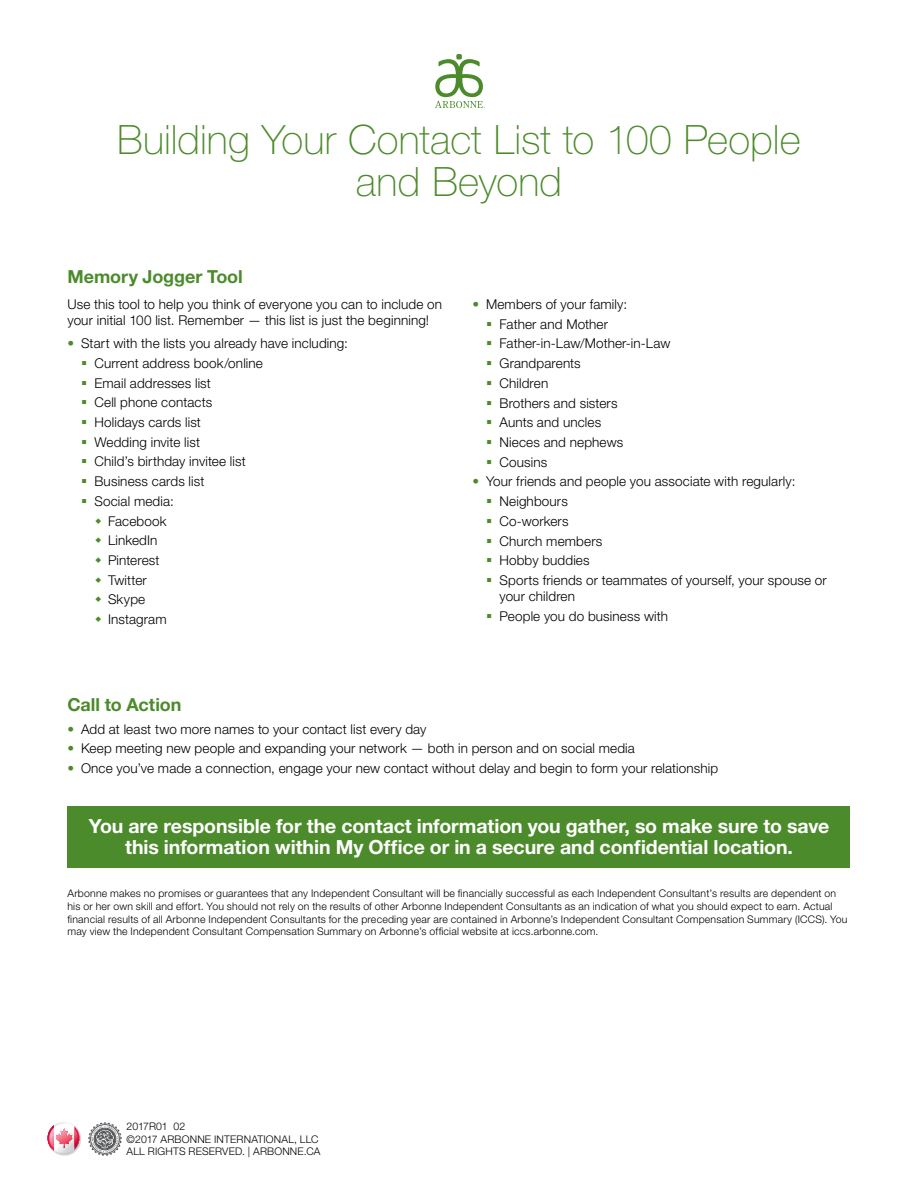
<style>
.page{position:relative;width:918px;height:1188px;background:#fff}
.page>*{position:absolute;margin:0;border:0;box-sizing:border-box;transform-origin:0 0}
.t1{font:100 40.5px/42px "Helvetica Neue LT Pro";color:#4c8b2b;text-align:center}
.t2{font:700 19.5px/21px "Helvetica Neue LT Pro";letter-spacing:-.005em;color:#fff;text-align:center}
.t3{font:700 18px "Helvetica Neue LT Pro";letter-spacing:-.005em;color:#4c8b2b}
.t4{font:300 13.5px/19.6px "Helvetica Neue LT Pro";letter-spacing:.01em;color:#000}
.t5{font:300 10.5px/12.6px "Helvetica Neue LT Pro";letter-spacing:.02em;color:#000}
.s1{font-weight:700;color:#4c8b2b}
</style>
<div class="page">
<svg style="left:435px;top:54px;width:50px;height:54px"></svg>
<svg style="left:88px;top:1122px;width:34px;height:34px"></svg>
<div style="left:48px;top:1123px;width:33px;height:33px;background:#e1e1e2;border-radius:50%"></div>
<div style="left:49px;top:1123px;width:31px;height:32px;background:#cb97a4;border-radius:50%"></div>
<svg style="left:49px;top:1124px;width:31px;height:31px"></svg>
<svg style="left:48px;top:1122px;width:31px;height:32px"></svg>
<div style="left:68px;top:806px;width:782px;height:62px;background:#4c8b2b"></div>
<h1 class="t1" style="left:117px;top:118px;width:685px">Building Your Contact List to 100 People and Beyond</h1>
<h3 class="t3" style="left:68px;top:265px;width:177px">Memory Jogger Tool</h3>
<p class="t4" style="left:68px;top:296px;width:376px;line-height:16.2px">Use this tool to help you think of everyone you can to include on your initial 100 list. Remember — this list is just the beginning!</p>
<p class="t4" style="left:68px;top:333px;width:282px"><span class="s1">•</span> Start with the lists you already have including:</p>
<p class="t4" style="left:94px;top:353px;width:170px">Current address book/online</p>
<p class="t4" style="left:94px;top:373px;width:118px">Email addresses list</p>
<p class="t4" style="left:94px;top:392px;width:119px">Cell phone contacts</p>
<p class="t4" style="left:94px;top:412px;width:108px">Holidays cards list</p>
<p class="t4" style="left:94px;top:432px;width:107px">Wedding invite list</p>
<p class="t4" style="left:94px;top:452px;width:153px">Child’s birthday invitee list</p>
<p class="t4" style="left:94px;top:471px;width:111px">Business cards list</p>
<p class="t4" style="left:94px;top:491px;width:81px">Social media:</p>
<p class="t4" style="left:108px;top:511px;width:60px">Facebook</p>
<p class="t4" style="left:108px;top:530px;width:51px">LinkedIn</p>
<p class="t4" style="left:108px;top:550px;width:53px">Pinterest</p>
<p class="t4" style="left:108px;top:570px;width:40px">Twitter</p>
<p class="t4" style="left:108px;top:590px;width:39px">Skype</p>
<p class="t4" style="left:108px;top:609px;width:60px">Instagram</p>
<p class="t4" style="left:500px;top:294px;width:172px;text-indent:-27px"><span class="s1">•</span> Members of your family:<br>Father and Mother<br>Father-in-Law/Mother-in-Law<br>Grandparents<br>Children<br>Brothers and sisters<br>Aunts and uncles<br>Nieces and nephews<br>Cousins</p>
<p class="t4" style="left:500px;top:472px;width:329px;text-indent:-27px"><span class="s1">•</span> Your friends and people you associate with regularly:<br>Neighbours<br>Co-workers<br>Church members<br>Hobby buddies<br>Sports friends or teammates of yourself, your spouse or</p>
<p class="t4" style="left:500px;top:586px;width:170px">your children<br>People you do business with</p>
<h3 class="t3" style="left:68px;top:693px;width:115px">Call to Action</h3>
<p class="t4" style="left:68px;top:719px;width:360px"><span class="s1">•</span> Add at least two more names to your contact list every day</p>
<p class="t4" style="left:68px;top:739px;width:569px"><span class="s1">•</span> Keep meeting new people and expanding your network — both in person and on social media</p>
<p class="t4" style="left:68px;top:758px;width:652px"><span class="s1">•</span> Once you’ve made a connection, engage your new contact without delay and begin to form your relationship</p>
<h2 class="t2" style="left:89px;top:815px;width:742px">You are responsible for the contact information you gather, so make sure to save this information within My Office or in a secure and confidential location.</h2>
<p class="t5" style="left:68px;top:887px;width:782px">Arbonne makes no promises or guarantees that any Independent Consultant will be financially successful as each Independent Consultant’s results are dependent on his or her own skill and effort. You should not rely on the results of other Arbonne Independent Consultants as an indication of what you should expect to earn. Actual financial results of all Arbonne Independent Consultants for the preceding year are contained in Arbonne’s Independent Consultant Compensation Summary (ICCS). You may view the Independent Consultant Compensation Summary on Arbonne’s official website at iccs.arbonne.com.</p>
<p class="t5" style="left:127px;top:1120px;width:195px">2017R01 02<br>©2017 ARBONNE INTERNATIONAL, LLC<br>ALL RIGHTS RESERVED. | ARBONNE.CA</p>
</div>
